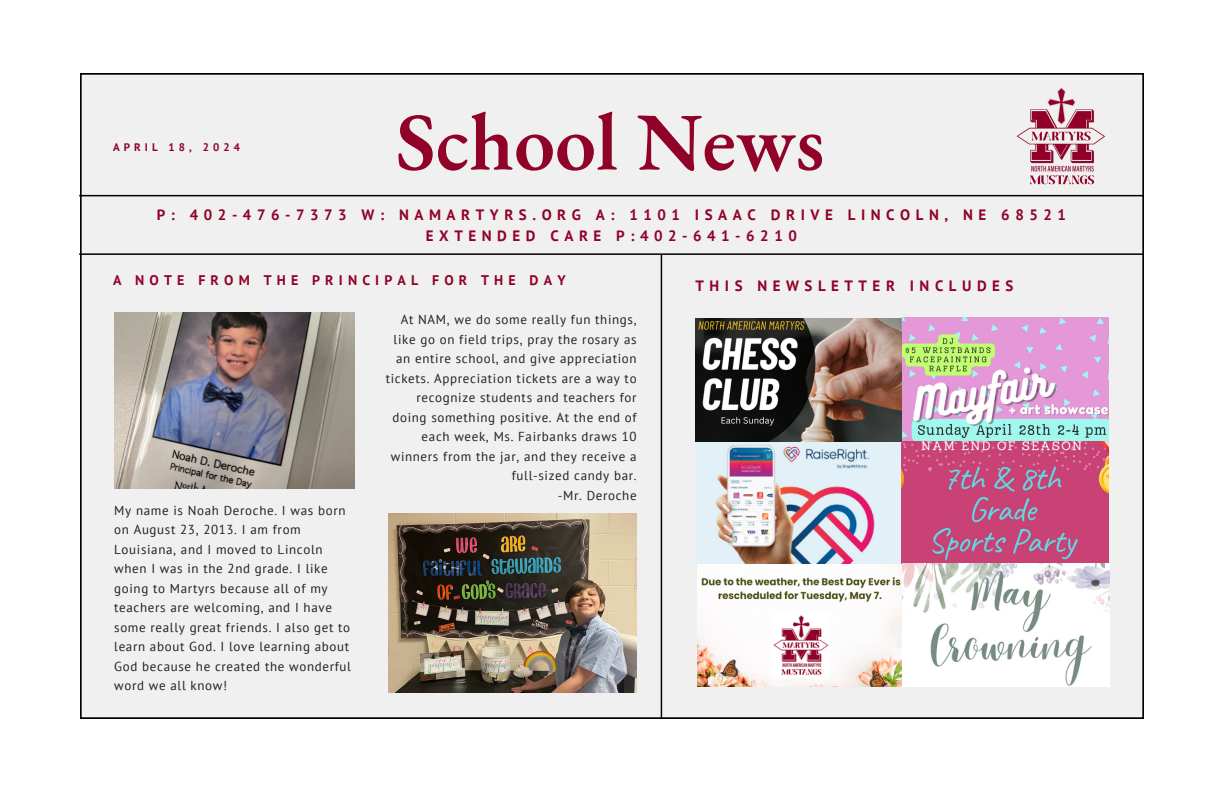
<style>
.page{position:relative;width:1224px;height:792px;background:#fff}
.page>*{position:absolute;margin:0;border:0;box-sizing:border-box;transform-origin:0 0}
.t1{font:600 82px "EB Garamond";color:#900228}
.t2{font:700 15px/21px "PT Sans";letter-spacing:.37em;color:#900228;text-align:center}
.t3{font:700 14px "PT Sans";letter-spacing:.37em;color:#900228}
.t4{font:13px/19.5px "PT Sans";letter-spacing:.05em;color:#202020}
.t5{font:700 11px "PT Sans";letter-spacing:.37em;color:#900228}
</style>
<div class="page">
<div style="left:80px;top:73px;width:1064px;height:646px;background:#f0f0f0"></div>
<hr style="left:661px;top:255px;width:1px;height:464px;background:#000">
<hr style="left:79px;top:195px;width:1064px;height:1px;background:#000">
<hr style="left:79px;top:253px;width:1064px;height:2px;background:#000">
<img style="left:697px;top:563px;width:412px;height:123px">
<img style="left:696px;top:441px;width:205px;height:122px">
<img style="left:901px;top:317px;width:208px;height:246px">
<img style="left:1014px;top:84px;width:93px;height:106px">
<img style="left:114px;top:312px;width:240px;height:177px">
<img style="left:695px;top:318px;width:206px;height:123px">
<img style="left:389px;top:514px;width:247px;height:179px">
<h3 class="t5" style="left:113px;top:140px;width:128px">APRIL 18, 2024</h3>
<h2 class="t1" style="left:396px;top:87px;width:430px">School News</h2>
<h2 class="t2" style="left:157px;top:204px;width:911px">P: 402-476-7373 W: NAMARTYRS.ORG A: 1101 ISAAC DRIVE LINCOLN, NE 68521<br>EXTENDED CARE P:402-641-6210</h2>
<p class="t3" style="left:113px;top:271px;width:454px">A NOTE FROM THE PRINCIPAL FOR THE DAY</p>
<h2 class="t4" style="left:386px;top:310px;width:252px;text-align:right">At NAM, we do some really fun things, like go on field trips, pray the rosary as an entire school, and give appreciation tickets. Appreciation tickets are a way to recognize students and teachers for doing something positive. At the end of each week, Ms. Fairbanks draws 10 winners from the jar, and they receive a full-sized candy bar.<br>-Mr. Deroche</h2>
<p class="t4" style="left:114px;top:500px;width:238px">My name is Noah Deroche. I was born on August 23, 2013. I am from<br>Louisiana, and I moved to Lincoln when I was in the 2nd grade. I like going to Martyrs because all of my teachers are welcoming, and I have some really great friends. I also get to learn about God. I love learning about<br>God because he created the wonderful word we all know!</p>
<h3 class="t2" style="left:696px;top:275px;width:319px">THIS NEWSLETTER INCLUDES</h3>
</div>
